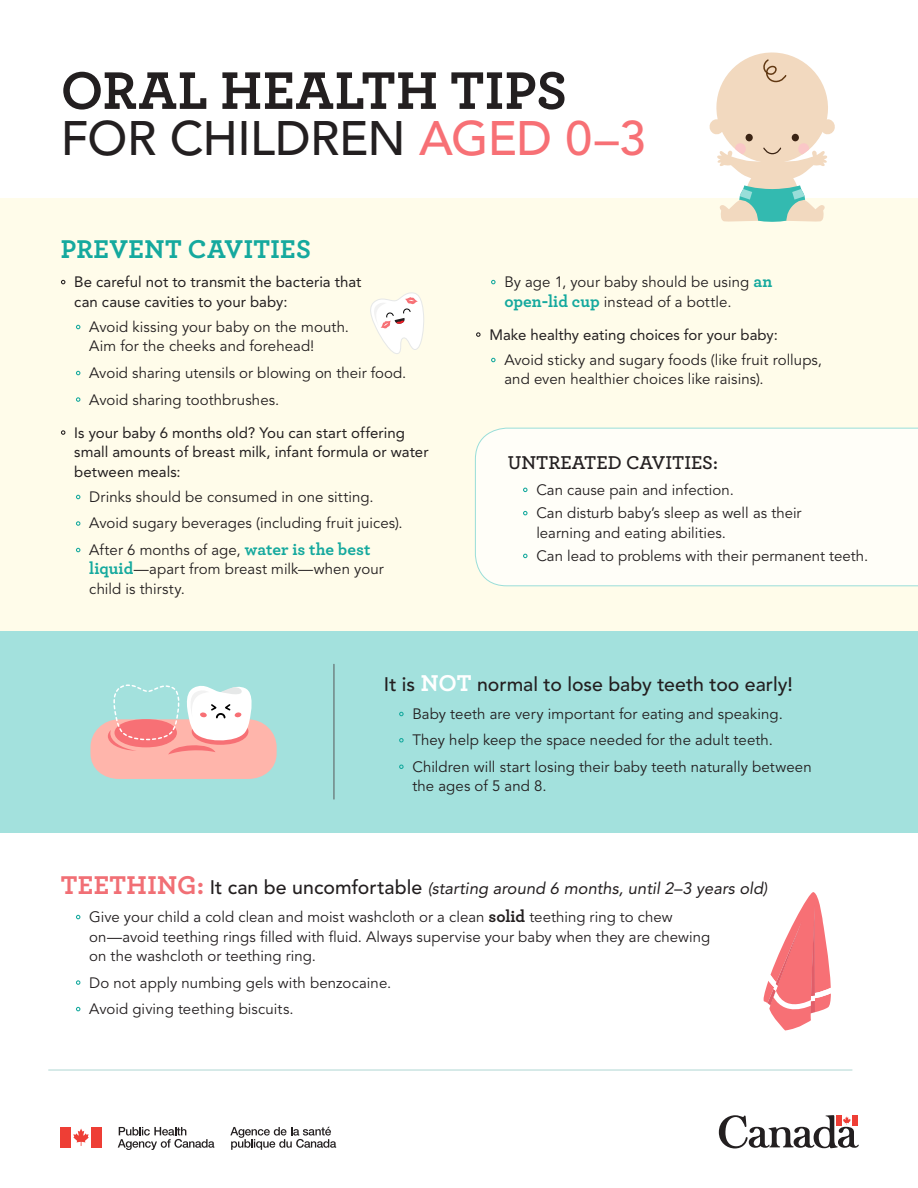
<style>
.page{position:relative;width:918px;height:1188px;background:#fff}
.page>*{position:absolute;margin:0;border:0;box-sizing:border-box;transform-origin:0 0}
.t1{font:700 55.5px "Archer";letter-spacing:.01em;color:#231f20}
.t2{font:500 48px "Avenir LT Std";letter-spacing:-.015em;color:#231f20}
.t3{font:700 27px "Archer";letter-spacing:.015em;color:#15a99e}
.t4{font:500 19.5px "Avenir LT Std";color:#231f20}
.t5{font:600 19.5px "Archer";color:#231f20}
.t6{font:italic 16.5px "Avenir LT Std";color:#231f20}
.t7{font:15px/19.5px "Avenir LT Std";letter-spacing:.005em;color:#231f20}
.t8{font:15px/19.5px "Avenir LT Std";color:#231f20}
.s1{color:#f77075}
.s2{font-family:"Archer";font-weight:700;font-size:17.25px;color:#15a99e}
.s3{font-family:"Archer";font-weight:700;font-size:24px;color:#fff}
.s4{font-family:"Archer";font-weight:700;font-style:normal;font-size:27px;color:#f16f75}
.s5{font-weight:500;font-style:normal;font-size:19.5px}
.s6{font-family:"Archer";font-weight:700;font-size:17.25px}
</style>
<div class="page">
<div style="left:0;top:199px;width:918px;height:466px;background:#fffcea"></div>
<div style="left:0;top:631px;width:918px;height:202px;background:#a3e1dd"></div>
<svg style="left:399px;top:712px;width:5px;height:4px"></svg>
<svg style="left:399px;top:738px;width:5px;height:5px"></svg>
<svg style="left:399px;top:765px;width:5px;height:4px"></svg>
<svg style="left:76px;top:915px;width:4px;height:4px"></svg>
<svg style="left:76px;top:980px;width:4px;height:5px"></svg>
<svg style="left:76px;top:1007px;width:4px;height:4px"></svg>
<svg style="left:719px;top:1115px;width:140px;height:33px"></svg>
<div style="left:61px;top:1127px;width:10px;height:20px;background:#ee3e35"></div>
<svg style="left:73px;top:1129px;width:16px;height:17px"></svg>
<div style="left:91px;top:1127px;width:10px;height:20px;background:#ee3e35"></div>
<svg style="left:118px;top:1127px;width:96px;height:23px"></svg>
<svg style="left:230px;top:1127px;width:106px;height:23px"></svg>
<hr style="left:333px;top:664px;width:1px;height:135px;background:#57585a">
<hr style="left:49px;top:1070px;width:803px;height:1px;background:#aed6d2">
<svg style="left:61px;top:280px;width:4px;height:4px"></svg>
<svg style="left:76px;top:325px;width:4px;height:4px"></svg>
<svg style="left:76px;top:371px;width:4px;height:4px"></svg>
<svg style="left:76px;top:397px;width:4px;height:5px"></svg>
<svg style="left:61px;top:430px;width:4px;height:5px"></svg>
<svg style="left:76px;top:495px;width:4px;height:4px"></svg>
<svg style="left:76px;top:521px;width:4px;height:5px"></svg>
<svg style="left:76px;top:548px;width:4px;height:4px"></svg>
<svg style="left:491px;top:280px;width:5px;height:4px"></svg>
<svg style="left:476px;top:332px;width:5px;height:5px"></svg>
<svg style="left:491px;top:358px;width:5px;height:4px"></svg>
<div style="left:475px;top:428px;width:443px;height:158px;background:#fffef8"></div>
<svg style="left:709px;top:52px;width:127px;height:170px"></svg>
<svg style="left:523px;top:488px;width:5px;height:4px"></svg>
<svg style="left:523px;top:511px;width:5px;height:4px"></svg>
<svg style="left:523px;top:554px;width:5px;height:4px"></svg>
<svg style="left:763px;top:892px;width:68px;height:138px"></svg>
<svg style="left:90px;top:684px;width:187px;height:95px"></svg>
<svg style="left:370px;top:292px;width:54px;height:62px"></svg>
<p class="t1" style="left:61px;top:47px;width:508px">ORAL HEALTH TIPS</p>
<p class="t2" style="left:61px;top:111px;width:587px">FOR CHILDREN <span class="s1">AGED 0–3</span></p>
<h2 class="t3" style="left:61px;top:228px;width:252px">PREVENT CAVITIES</h2>
<p class="t8" style="left:74px;top:272px;width:289px">Be careful not to transmit the bacteria that can cause cavities to your baby:</p>
<p class="t7" style="left:89px;top:317px;width:261px">Avoid kissing your baby on the mouth.<br>Aim for the cheeks and forehead!</p>
<p class="t7" style="left:89px;top:364px;width:319px">Avoid sharing utensils or blowing on their food.</p>
<p class="t7" style="left:89px;top:390px;width:192px">Avoid sharing toothbrushes.</p>
<p class="t8" style="left:74px;top:423px;width:356px">Is your baby 6 months old? You can start offering small amounts of breast milk, infant formula or water between meals:</p>
<p class="t7" style="left:89px;top:487px;width:286px">Drinks should be consumed in one sitting.</p>
<p class="t7" style="left:89px;top:514px;width:315px">Avoid sugary beverages (including fruit juices).</p>
<p class="t7" style="left:89px;top:541px;width:296px">After 6 months of age, <span class="s2">water is the best liquid</span>—apart from breast milk—when your child is thirsty.</p>
<p class="t7" style="left:504px;top:273px;width:269px">By age 1, your baby should be using <span class="s2">an open-lid cup</span> instead of a bottle.</p>
<p class="t8" style="left:489px;top:325px;width:290px">Make healthy eating choices for your baby:</p>
<p class="t7" style="left:504px;top:350px;width:319px">Avoid sticky and sugary foods (like fruit rollups, and even healthier choices like raisins).</p>
<h2 class="t5" style="left:508px;top:448px;width:212px">UNTREATED CAVITIES:</h2>
<p class="t7" style="left:536px;top:480px;width:199px">Can cause pain and infection.</p>
<p class="t7" style="left:536px;top:504px;width:267px">Can disturb baby’s sleep as well as their learning and eating abilities.</p>
<p class="t7" style="left:536px;top:546px;width:334px">Can lead to problems with their permanent teeth.</p>
<h2 class="t4" style="left:384px;top:673px;width:410px">It is <span class="s3">NOT</span> normal to lose baby teeth too early!</h2>
<p class="t7" style="left:412px;top:704px;width:372px">Baby teeth are very important for eating and speaking.</p>
<p class="t7" style="left:412px;top:731px;width:362px">They help keep the space needed for the adult teeth.</p>
<p class="t7" style="left:412px;top:757px;width:401px">Children will start losing their baby teeth naturally between the ages of 5 and 8.</p>
<h2 class="t6" style="left:61px;top:879px;width:708px"><span class="s4">TEETHING:</span> <span class="s5">It can be uncomfortable</span> (starting around 6 months, until 2–3 years old)</h2>
<p class="t7" style="left:89px;top:908px;width:622px">Give your child a cold clean and moist washcloth or a clean <span class="s6">solid</span> teething ring to chew on—avoid teething rings filled with fluid. Always supervise your baby when they are chewing on the washcloth or teething ring.</p>
<p class="t7" style="left:89px;top:973px;width:304px">Do not apply numbing gels with benzocaine.</p>
<p class="t7" style="left:89px;top:1000px;width:206px">Avoid giving teething biscuits.</p>
</div>
